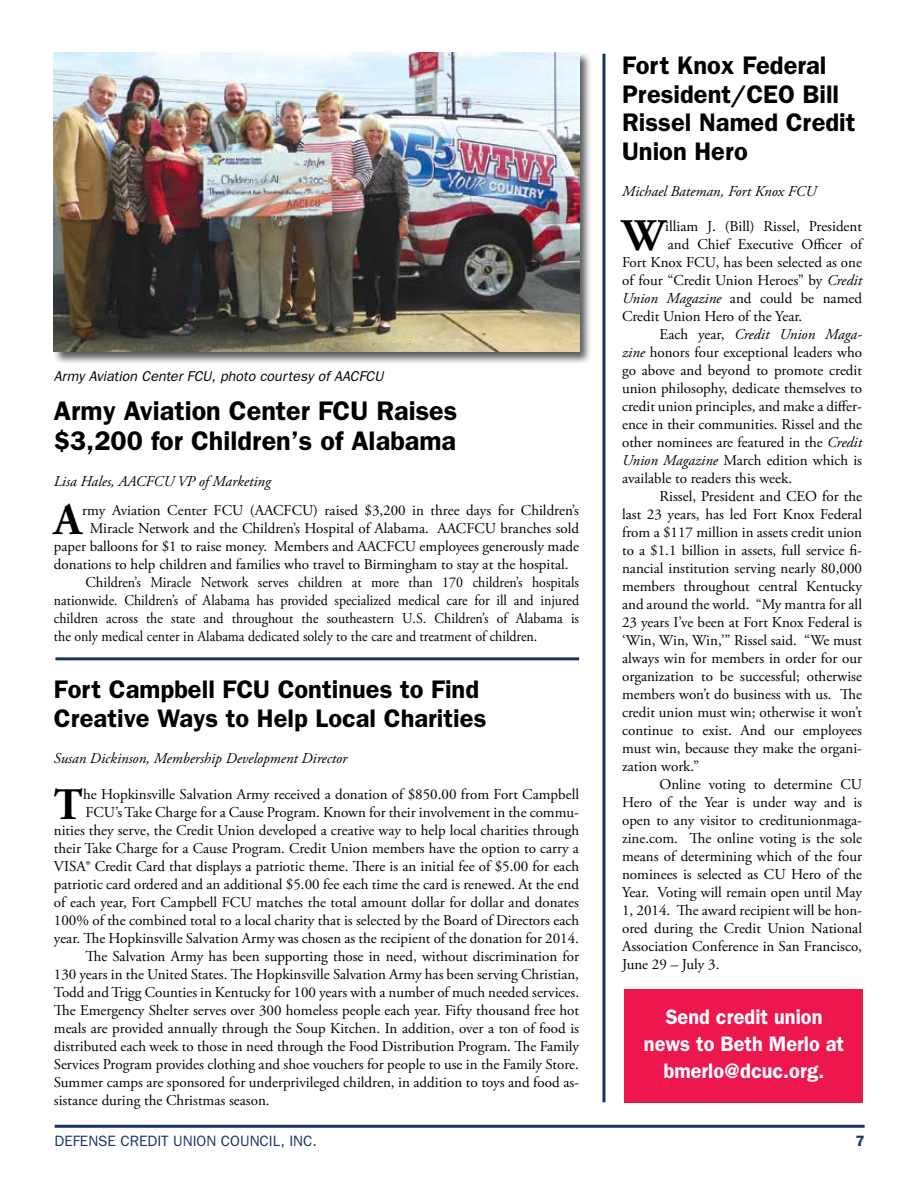
<style>
.page{position:relative;width:918px;height:1188px;background:#fff}
.page>*{position:absolute;margin:0;border:0;box-sizing:border-box;transform-origin:0 0}
.t1{font:700 45px "Adobe Garamond Pro";color:#000}
.t2{font:600 27px/30px "Franklin Gothic";color:#000}
.t3{font:600 25.5px/28.5px "Franklin Gothic";color:#000}
.t4{font:600 21px/27px "Franklin Gothic";color:#fff;text-align:center;scale:.95 1}
.t5{font:15px "Adobe Garamond Pro";color:#000}
.t6{font:15px "Adobe Garamond Pro";color:#000;scale:.93 1}
.t7{font:italic 15px "Adobe Garamond Pro";color:#000}
.t8{font:15px "Franklin Gothic";color:#1b3265}
.t9{font:600 15px "Franklin Gothic";color:#1b3265}
.t10{font:italic 14.25px "Franklin Gothic";color:#000}
.s1{font-style:italic}
.s2{font-style:normal}
</style>
<div class="page">
<hr style="left:55px;top:1125px;width:810px;height:3px;background:#1b3265">
<hr style="left:602px;top:54px;width:3px;height:1048px;background:#1b3265">
<div style="left:53px;top:51px;width:539px;height:314px;background:#000;opacity:.65"></div>
<img style="left:54px;top:53px;width:525px;height:299px">
<hr style="left:55px;top:657px;width:524px;height:3px;background:#1b3265">
<div style="left:624px;top:989px;width:238px;height:113px;background:#ed174d"></div>
<p class="t10" style="left:54px;top:368px;width:331px">Army Aviation Center FCU, photo courtesy of AACFCU</p>
<h2 class="t2" style="left:54px;top:395px;width:405px">Army Aviation Center FCU Raises $3,200 for Children’s of Alabama</h2>
<p class="t7" style="left:54px;top:472px;width:218px">Lisa Hales, AACFCU VP of Marketing</p>
<h1 class="t1" style="left:54px;top:494px;width:29px">A</h1>
<p class="t5" style="left:82px;top:501px;width:498px">rmy Aviation Center FCU (AACFCU) raised $3,200 in three days for Children’s</p>
<p class="t5" style="left:90px;top:519px;width:491px">Miracle Network and the Children’s Hospital of Alabama. AACFCU branches sold</p>
<p class="t5" style="left:54px;top:537px;width:527px">paper balloons for $1 to raise money. Members and AACFCU employees generously made</p>
<p class="t5" style="left:54px;top:555px;width:516px">donations to help children and families who travel to Birmingham to stay at the hospital.</p>
<p class="t5" style="left:85px;top:573px;width:495px">Children’s Miracle Network serves children at more than 170 children’s hospitals</p>
<p class="t6" style="left:54px;top:591px;width:566px">nationwide. Children’s of Alabama has provided specialized medical care for ill and injured</p>
<p class="t6" style="left:54px;top:609px;width:566px">children across the state and throughout the southeastern U.S. Children’s of Alabama is</p>
<p class="t6" style="left:54px;top:627px;width:521px">the only medical center in Alabama dedicated solely to the care and treatment of children.</p>
<h3 class="t3" style="left:54px;top:674px;width:434px">Fort Campbell FCU Continues to Find<br>Creative Ways to Help Local Charities</h3>
<p class="t7" style="left:54px;top:749px;width:295px">Susan Dickinson, Membership Development Director</p>
<h1 class="t1" style="left:54px;top:778px;width:30px">T</h1>
<p class="t5" style="left:83px;top:786px;width:498px">he Hopkinsville Salvation Army received a donation of $850.00 from Fort Campbell</p>
<p class="t5" style="left:85px;top:804px;width:495px">FCU’s Take Charge for a Cause Program. Known for their involvement in the commu-</p>
<p class="t5" style="left:54px;top:822px;width:527px">nities they serve, the Credit Union developed a creative way to help local charities through</p>
<p class="t5" style="left:54px;top:840px;width:527px">their Take Charge for a Cause Program. Credit Union members have the option to carry a</p>
<p class="t5" style="left:54px;top:858px;width:527px">VISA® Credit Card that displays a patriotic theme. There is an initial fee of $5.00 for each</p>
<p class="t5" style="left:54px;top:876px;width:527px">patriotic card ordered and an additional $5.00 fee each time the card is renewed. At the end</p>
<p class="t5" style="left:54px;top:894px;width:527px">of each year, Fort Campbell FCU matches the total amount dollar for dollar and donates</p>
<p class="t5" style="left:54px;top:912px;width:527px">100% of the combined total to a local charity that is selected by the Board of Directors each</p>
<p class="t5" style="left:54px;top:930px;width:527px">year. The Hopkinsville Salvation Army was chosen as the recipient of the donation for 2014.</p>
<p class="t5" style="left:85px;top:948px;width:495px">The Salvation Army has been supporting those in need, without discrimination for</p>
<p class="t5" style="left:54px;top:966px;width:527px">130 years in the United States. The Hopkinsville Salvation Army has been serving Christian,</p>
<p class="t5" style="left:54px;top:984px;width:527px">Todd and Trigg Counties in Kentucky for 100 years with a number of much needed services.</p>
<p class="t5" style="left:54px;top:1002px;width:527px">The Emergency Shelter serves over 300 homeless people each year. Fifty thousand free hot</p>
<p class="t5" style="left:54px;top:1020px;width:527px">meals are provided annually through the Soup Kitchen. In addition, over a ton of food is</p>
<p class="t5" style="left:54px;top:1038px;width:527px">distributed each week to those in need through the Food Distribution Program. The Family</p>
<p class="t5" style="left:54px;top:1056px;width:527px">Services Program provides clothing and shoe vouchers for people to use in the Family Store.</p>
<p class="t5" style="left:54px;top:1074px;width:527px">Summer camps are sponsored for underprivileged children, in addition to toys and food as-</p>
<p class="t5" style="left:54px;top:1092px;width:217px">sistance during the Christmas season.</p>
<h3 class="t3" style="left:622px;top:51px;width:235px">Fort Knox Federal<br>President/CEO Bill<br>Rissel Named Credit<br>Union Hero</h3>
<p class="t7" style="left:622px;top:182px;width:196px">Michael Bateman, Fort Knox FCU</p>
<h1 class="t1" style="left:622px;top:210px;width:44px">W</h1>
<p class="t5" style="left:665px;top:217px;width:198px">illiam J. (Bill) Rissel, President</p>
<p class="t5" style="left:668px;top:235px;width:196px">and Chief Executive Officer of</p>
<p class="t5" style="left:622px;top:253px;width:241px">Fort Knox FCU, has been selected as one</p>
<p class="t5" style="left:622px;top:271px;width:241px">of four “Credit Union Heroes” by <span class="s1">Credit</span></p>
<p class="t5" style="left:622px;top:289px;width:241px"><span class="s1">Union Magazine</span> and could be named</p>
<p class="t5" style="left:622px;top:307px;width:182px">Credit Union Hero of the Year.</p>
<p class="t7" style="left:660px;top:325px;width:204px"><span class="s2">Each year,</span> Credit Union Maga-</p>
<p class="t5" style="left:622px;top:343px;width:242px"><span class="s1">zine</span> honors four exceptional leaders who</p>
<p class="t5" style="left:622px;top:361px;width:241px">go above and beyond to promote credit</p>
<p class="t5" style="left:622px;top:379px;width:242px">union philosophy, dedicate themselves to</p>
<p class="t5" style="left:622px;top:397px;width:241px">credit union principles, and make a differ-</p>
<p class="t5" style="left:622px;top:415px;width:241px">ence in their communities. Rissel and the</p>
<p class="t5" style="left:622px;top:433px;width:241px">other nominees are featured in the <span class="s1">Credit</span></p>
<p class="t5" style="left:622px;top:451px;width:241px"><span class="s1">Union Magazine</span> March edition which is</p>
<p class="t5" style="left:622px;top:469px;width:172px">available to readers this week.</p>
<p class="t5" style="left:660px;top:487px;width:204px">Rissel, President and CEO for the</p>
<p class="t5" style="left:622px;top:505px;width:241px">last 23 years, has led Fort Knox Federal</p>
<p class="t5" style="left:622px;top:523px;width:241px">from a $117 million in assets credit union</p>
<p class="t5" style="left:622px;top:541px;width:242px">to a $1.1 billion in assets, full service fi-</p>
<p class="t5" style="left:622px;top:559px;width:241px">nancial institution serving nearly 80,000</p>
<p class="t5" style="left:622px;top:577px;width:242px">members throughout central Kentucky</p>
<p class="t5" style="left:622px;top:595px;width:241px">and around the world. “My mantra for all</p>
<p class="t5" style="left:622px;top:613px;width:242px">23 years I’ve been at Fort Knox Federal is</p>
<p class="t5" style="left:622px;top:631px;width:242px">‘Win, Win, Win,’” Rissel said. “We must</p>
<p class="t5" style="left:622px;top:649px;width:241px">always win for members in order for our</p>
<p class="t5" style="left:622px;top:667px;width:242px">organization to be successful; otherwise</p>
<p class="t5" style="left:622px;top:685px;width:241px">members won’t do business with us. The</p>
<p class="t5" style="left:622px;top:703px;width:241px">credit union must win; otherwise it won’t</p>
<p class="t5" style="left:622px;top:721px;width:242px">continue to exist. And our employees</p>
<p class="t5" style="left:622px;top:739px;width:241px">must win, because they make the organi-</p>
<p class="t5" style="left:622px;top:757px;width:79px">zation work.”</p>
<p class="t5" style="left:660px;top:775px;width:204px">Online voting to determine CU</p>
<p class="t5" style="left:622px;top:793px;width:241px">Hero of the Year is under way and is</p>
<p class="t5" style="left:622px;top:811px;width:241px">open to any visitor to creditunionmaga-</p>
<p class="t5" style="left:622px;top:829px;width:242px">zine.com. The online voting is the sole</p>
<p class="t5" style="left:622px;top:847px;width:241px">means of determining which of the four</p>
<p class="t5" style="left:622px;top:865px;width:241px">nominees is selected as CU Hero of the</p>
<p class="t5" style="left:622px;top:883px;width:242px">Year. Voting will remain open until May</p>
<p class="t5" style="left:622px;top:901px;width:241px">1, 2014. The award recipient will be hon-</p>
<p class="t5" style="left:622px;top:919px;width:241px">ored during the Credit Union National</p>
<p class="t5" style="left:622px;top:937px;width:241px">Association Conference in San Francisco,</p>
<p class="t5" style="left:622px;top:955px;width:99px">June 29 – July 3.</p>
<h3 class="t4" style="left:644px;top:1003px;width:212px">Send credit union news to Beth Merlo at bmerlo@dcuc.org.</h3>
<p class="t8" style="left:54px;top:1132px;width:264px">DEFENSE CREDIT UNION COUNCIL, INC.</p>
<p class="t9" style="left:855px;top:1132px;width:10px">7</p>
</div>
